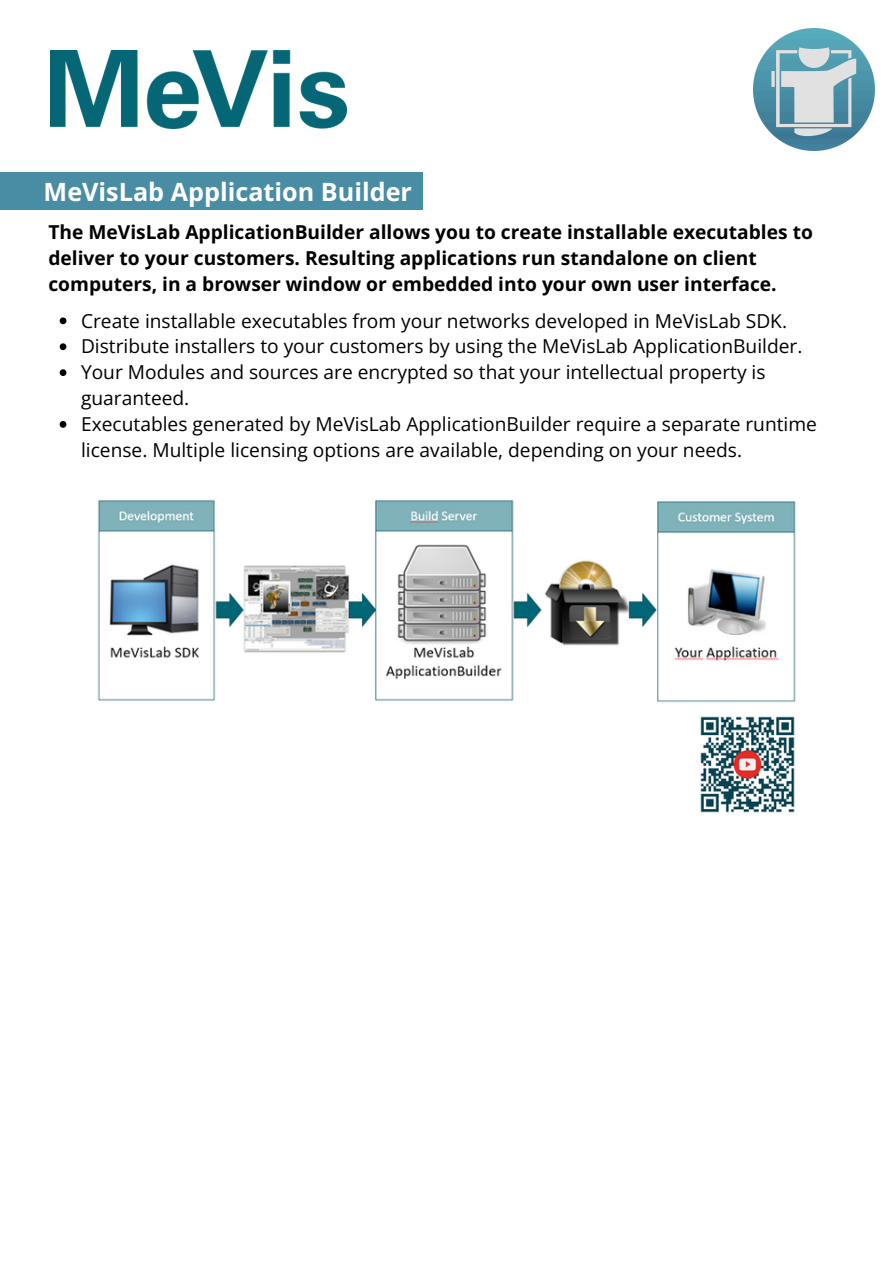
<style>
.page{position:relative;width:894px;height:1264px;background:#fff}
.page>*{position:absolute;margin:0;border:0;box-sizing:border-box;transform-origin:0 0}
.t1{font:700 25.2px "Open Sans";color:#fff}
.t2{font:19.2px/25.8px "Open Sans";color:#000}
.t3{font:700 19.2px/25.8px "Open Sans";color:#000}
</style>
<div class="page">
<div style="left:0;top:172px;width:422px;height:37px;background:#498da4"></div>
<img style="left:753px;top:29px;width:121px;height:121px">
<img style="left:50px;top:50px;width:296px;height:79px">
<img style="left:97px;top:500px;width:699px;height:203px">
<img style="left:700px;top:716px;width:95px;height:97px">
<svg style="left:60px;top:317px;width:6px;height:7px"></svg>
<svg style="left:60px;top:343px;width:6px;height:7px"></svg>
<svg style="left:60px;top:369px;width:6px;height:7px"></svg>
<svg style="left:60px;top:421px;width:6px;height:7px"></svg>
<p class="t1" style="left:44px;top:174px;width:370px">MeVisLab Application Builder</p>
<p class="t3" style="left:48px;top:219px;width:765px">The MeVisLab ApplicationBuilder allows you to create installable executables to deliver to your customers. Resulting applications run standalone on client computers, in a browser window or embedded into your own user interface.</p>
<h1 class="t2" style="left:81px;top:307px;width:707px">Create installable executables from your networks developed in MeVisLab SDK.</h1>
<h2 class="t2" style="left:81px;top:333px;width:722px">Distribute installers to your customers by using the MeVisLab ApplicationBuilder.</h2>
<p class="t2" style="left:81px;top:359px;width:686px">Your Modules and sources are encrypted so that your intellectual property is guaranteed.</p>
<p class="t2" style="left:81px;top:411px;width:737px">Executables generated by MeVisLab ApplicationBuilder require a separate runtime license. Multiple licensing options are available, depending on your needs.</p>
</div>
